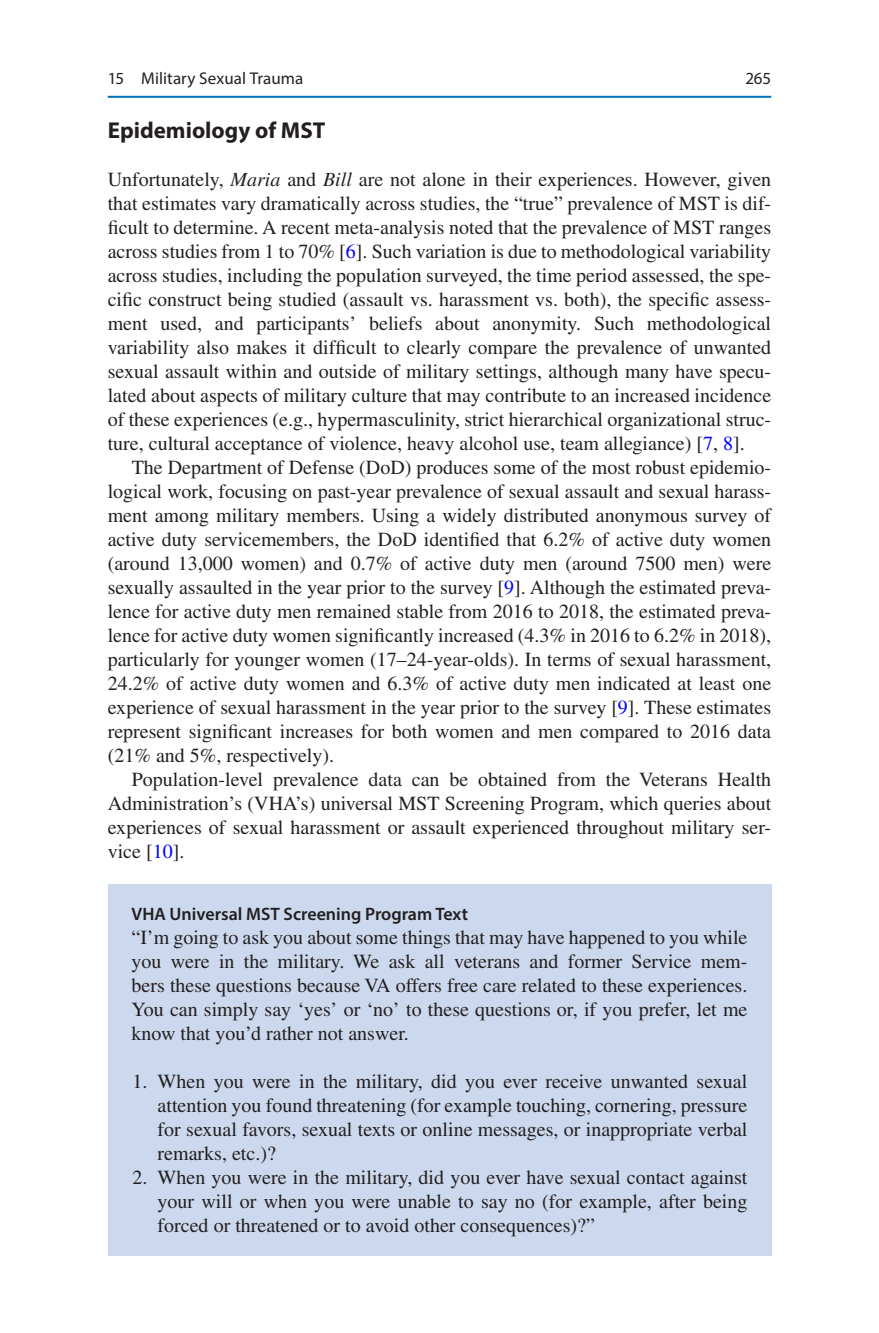
<style>
.page{position:relative;width:879px;height:1333px;background:#fff}
.page>*{position:absolute;margin:0;border:0;box-sizing:border-box;transform-origin:0 0}
._1_hd{font:700 23px "Myriad Pro";color:#231f20}
.Text_flush{font:20px/24px "Times LT Std";color:#231f20;text-align:justify}
.Text{font:20px/24px "Times LT Std";color:#231f20;text-align:justify}
.B_1hd_Overview{font:600 18px "Myriad Pro";color:#231f20}
.t1{font:17px "Myriad Pro";letter-spacing:.005em;color:#231f20}
.s1{font-style:italic}
.s2{color:#00f}
</style>
<div class="page">
<div style="left:108px;top:884px;width:663px;height:372px;background:#ccd8ed"></div>
<hr style="left:108px;top:96px;width:663px;height:2px;background:#0073bc">
<p class="t1" style="left:108px;top:68px;width:197px">15 Military Sexual Trauma</p>
<p class="t1" style="left:745px;top:68px;width:27px">265</p>
<h2 class="_1_hd" style="left:108px;top:115px;width:219px">Epidemiology of MST</h2>
<p class="Text_flush" style="left:108px;top:167px;width:665px">Unfortunately, <span class="s1">Maria</span> and <span class="s1">Bill</span> are not alone in their experiences. However, given that estimates vary dramatically across studies, the “true” prevalence of MST is dif&shy;ficult to determine. A recent meta-analysis noted that the prevalence of MST ranges across studies from 1 to 70% [<span class="s2">6</span>]. Such variation is due to methodological variability across studies, including the population surveyed, the time period assessed, the spe&shy;cific construct being studied (assault vs. harassment vs. both), the specific assess&shy;ment used, and participants’ beliefs about anonymity. Such methodological variability also makes it difficult to clearly compare the prevalence of unwanted sexual assault within and outside of military settings, although many have specu&shy;lated about aspects of military culture that may contribute to an increased incidence of these experiences (e.g., hypermasculinity, strict hierarchical organizational struc&shy;ture, cultural acceptance of violence, heavy alcohol use, team allegiance) [<span class="s2">7</span>, <span class="s2">8</span>].</p>
<p class="Text" style="left:108px;top:455px;width:665px;text-indent:24px">The Department of Defense (DoD) produces some of the most robust epidemio&shy;logical work, focusing on past-year prevalence of sexual assault and sexual harass&shy;ment among military members. Using a widely distributed anonymous survey of active duty servicemembers, the DoD identified that 6.2% of active duty women (around 13,000 women) and 0.7% of active duty men (around 7500 men) were sexually assaulted in the year prior to the survey [<span class="s2">9</span>]. Although the estimated preva&shy;lence for active duty men remained stable from 2016 to 2018, the estimated preva&shy;lence for active duty women significantly increased (4.3% in 2016 to 6.2% in 2018), particularly for younger women (17–24-year-olds). In terms of sexual harassment, 24.2% of active duty women and 6.3% of active duty men indicated at least one experience of sexual harassment in the year prior to the survey [<span class="s2">9</span>]. These estimates represent significant increases for both women and men compared to 2016 data (21% and 5%, respectively).</p>
<p class="Text" style="left:108px;top:767px;width:665px;text-indent:24px">Population-level prevalence data can be obtained from the Veterans Health Administration’s (VHA’s) universal MST Screening Program, which queries about experiences of sexual harassment or assault experienced throughout military ser&shy;vice [<span class="s2">10</span>].</p>
<p class="B_1hd_Overview" style="left:132px;top:902px;width:338px">VHA Universal MST Screening Program Text</p>
<p class="Text_flush" style="left:132px;top:925px;width:617px">“I’m going to ask you about some things that may have happened to you while you were in the military. We ask all veterans and former Service mem&shy;bers these questions because VA offers free care related to these experiences.<br>You can simply say ‘yes’ or ‘no’ to these questions or, if you prefer, let me know that you’d rather not answer.</p>
<p class="Text_flush" style="left:158px;top:1069px;width:591px;text-indent:-25px">1. When you were in the military, did you ever receive unwanted sexual attention you found threatening (for example touching, cornering, pressure for sexual favors, sexual texts or online messages, or inappropriate verbal remarks, etc.)?</p>
<p class="Text_flush" style="left:158px;top:1165px;width:591px;text-indent:-25px">2. When you were in the military, did you ever have sexual contact against your will or when you were unable to say no (for example, after being forced or threatened or to avoid other consequences)?”</p>
</div>
